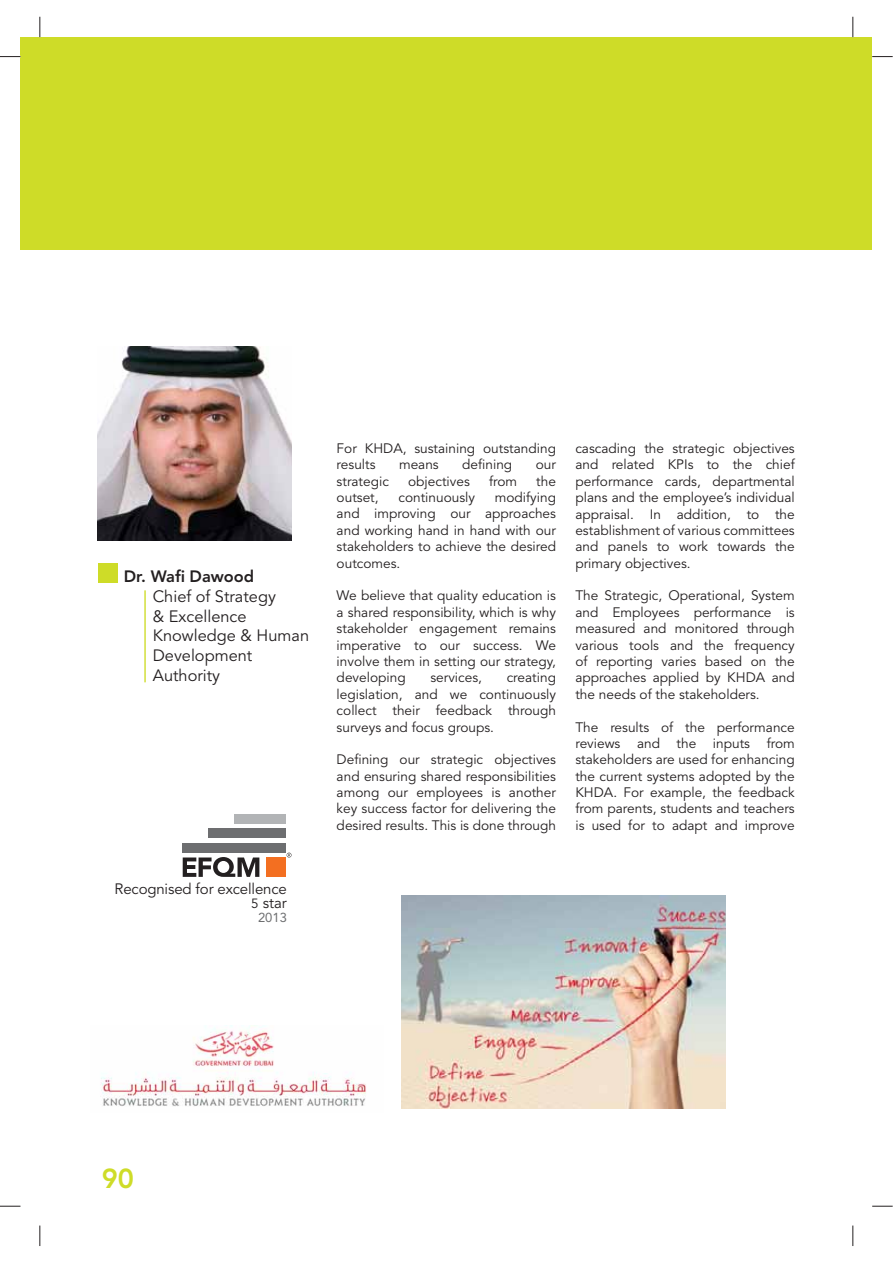
<style>
.page{position:relative;width:893px;height:1263px;background:#fff}
.page>*{position:absolute;margin:0;border:0;box-sizing:border-box;transform-origin:0 0}
.t1{font:800 27.3px "Avenir LT Std";color:#cedc28}
.t2{font:16.35px/19.6px "Avenir LT Std";color:#231f20}
.t3{font:800 16.35px "Avenir LT Std";color:#231f20}
.t4{font:15px/14.4px "Avenir LT Std";letter-spacing:-.01em;color:#231f20;text-align:right}
.t5{font:13.65px/16.4px "Avenir LT Std";color:#231f20;text-align:justify}
.t6{font:12.9px "Avenir LT Std";color:#6d6e70}
.s1{font-size:13.35px}
</style>
<div class="page">
<div style="left:20px;top:37px;width:852px;height:213px;background:#cedc28"></div>
<img style="left:98px;top:347px;width:193px;height:193px">
<div style="left:98px;top:563px;width:19px;height:20px;background:#cedc28"></div>
<hr style="left:144px;top:590px;width:2px;height:92px;background:#cedc28">
<img style="left:101px;top:1026px;width:265px;height:81px">
<img style="left:402px;top:895px;width:323px;height:213px">
<svg style="left:183px;top:857px;width:76px;height:20px"></svg>
<div style="left:267px;top:858px;width:19px;height:19px;background:#f36f21"></div>
<div style="left:183px;top:843px;width:103px;height:10px;background:#6d6e70"></div>
<div style="left:208px;top:828px;width:78px;height:10px;background:#6d6e70"></div>
<div style="left:234px;top:814px;width:52px;height:10px;background:#b2b4b6"></div>
<svg style="left:287px;top:853px;width:4px;height:5px"></svg>
<svg style="left:0;top:56px;width:20px;height:1px"></svg>
<svg style="left:872px;top:56px;width:21px;height:1px"></svg>
<svg style="left:0;top:1206px;width:20px;height:1px"></svg>
<svg style="left:872px;top:1206px;width:21px;height:1px"></svg>
<svg style="left:40px;top:17px;width:1px;height:20px"></svg>
<svg style="left:40px;top:1226px;width:1px;height:20px"></svg>
<svg style="left:852px;top:17px;width:1px;height:20px"></svg>
<svg style="left:852px;top:1226px;width:1px;height:20px"></svg>
<p class="t3" style="left:124px;top:567px;width:132px">Dr. Wafi Dawood</p>
<p class="t2" style="left:153px;top:588px;width:158px">Chief of Strategy<br>&amp; Excellence<br>Knowledge &amp; Human<br>Development<br>Authority</p>
<p class="t4" style="left:115px;top:882px;width:174px">Recognised for excellence<br><span class="s1">5</span> star</p>
<p class="t6" style="left:258px;top:912px;width:30px">2013</p>
<p class="t5" style="left:337px;top:441px;width:221px">For KHDA, sustaining outstanding results</p>
<p class="t5" style="left:399px;top:457px;width:41px">means</p>
<p class="t5" style="left:462px;top:457px;width:52px">defining</p>
<p class="t5" style="left:536px;top:457px;width:22px">our</p>
<p class="t5" style="left:337px;top:474px;width:54px">strategic</p>
<p class="t5" style="left:408px;top:474px;width:63px">objectives</p>
<p class="t5" style="left:489px;top:474px;width:30px">from</p>
<p class="t5" style="left:536px;top:474px;width:21px">the</p>
<p class="t5" style="left:337px;top:490px;width:43px">outset,</p>
<p class="t5" style="left:398px;top:490px;width:78px">continuously</p>
<p class="t5" style="left:337px;top:490px;width:221px;text-indent:158px">modifying and improving our approaches and working hand in hand with our stakeholders to achieve the desired outcomes.</p>
<p class="t5" style="left:337px;top:589px;width:221px">We believe that quality education is a shared responsibility, which is why stakeholder engagement remains imperative to our success. We involve them in setting our strategy, developing</p>
<p class="t5" style="left:337px;top:670px;width:221px;text-indent:170px">creating legislation, and we continuously collect their feedback through surveys and focus groups.</p>
<p class="t5" style="left:337px;top:752px;width:221px">Defining our strategic objectives and ensuring shared responsibilities among our employees is another key success factor for delivering the desired results. This is done through</p>
<p class="t5" style="left:430px;top:670px;width:53px">services,</p>
<p class="t5" style="left:575px;top:441px;width:221px">cascading the strategic objectives and related KPIs to the chief performance cards, departmental plans and the employee’s individual appraisal. In addition, to the establishment of various committees and panels to work towards the primary objectives.</p>
<p class="t5" style="left:575px;top:589px;width:221px">The Strategic, Operational, System and Employees performance is measured and monitored through various tools and the frequency of reporting varies based on the approaches applied by KHDA and the needs of the stakeholders.</p>
<p class="t5" style="left:575px;top:720px;width:221px">The results of the performance reviews and the inputs from stakeholders are used for enhancing the current systems adopted by the KHDA. For example, the feedback from parents, students and teachers is used for to adapt and improve</p>
<h1 class="t1" style="left:102px;top:1163px;width:34px">90</h1>
</div>
